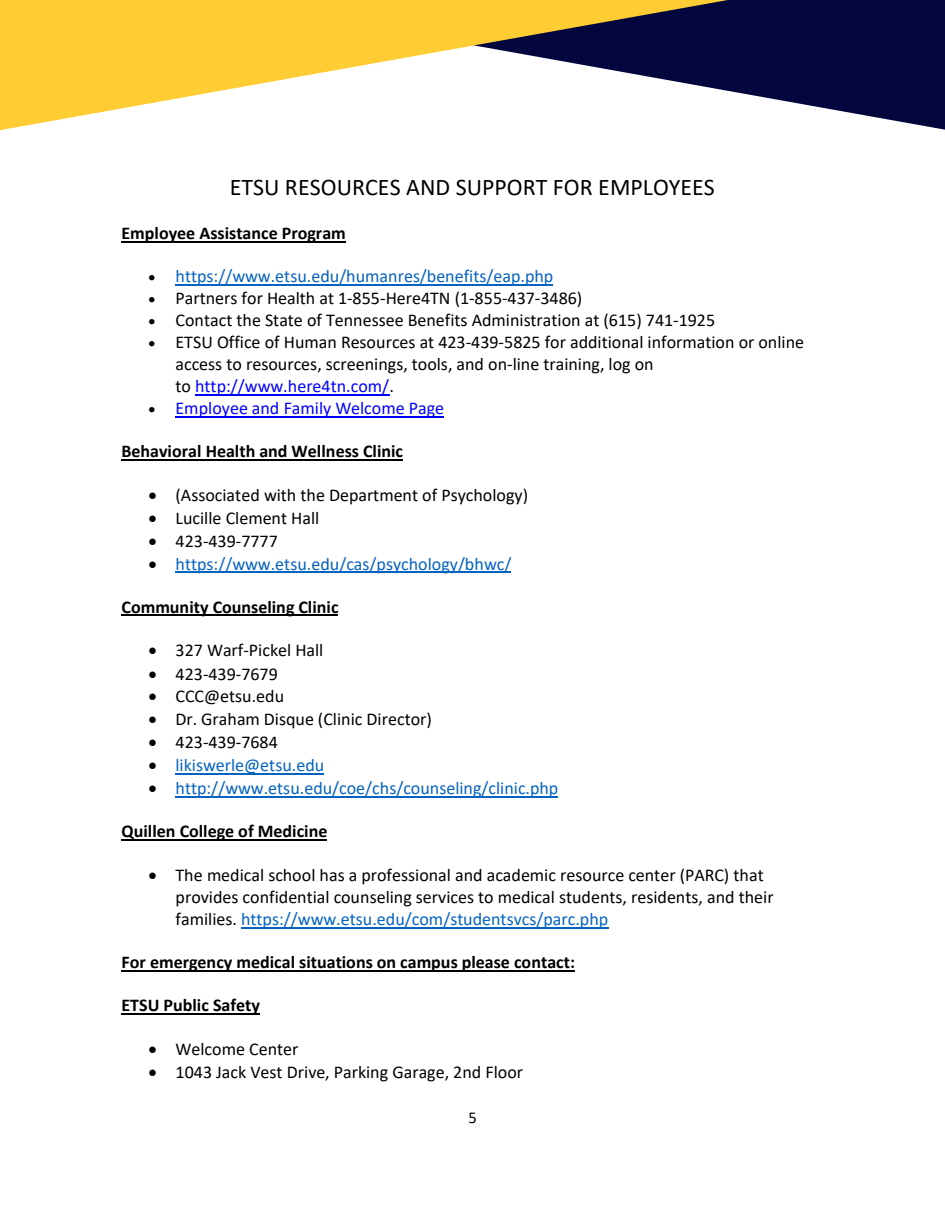
<style>
.page{position:relative;width:945px;height:1215px;background:#fff}
.page>*{position:absolute;margin:0;border:0;box-sizing:border-box;transform-origin:0 0}
.t1{font:24px "Calibri";color:#000}
.t2{font:18px/21.9px "Calibri";color:#000}
.t3{font:700 18px "Calibri";color:#000}
.t4{font:18px/23.2px "Calibri";color:#0563c1}
.t5{font:16.5px "Calibri";color:#000}
.s1{color:#00f}
.s2{color:#0563c1}
</style>
<div class="page">
<hr style="left:122px;top:241px;width:224px;height:1px;background:#000">
<hr style="left:176px;top:284px;width:377px;height:1px;background:#0563c1">
<hr style="left:195px;top:394px;width:194px;height:1px;background:#00f">
<hr style="left:176px;top:416px;width:268px;height:1px;background:#00f">
<hr style="left:122px;top:459px;width:281px;height:1px;background:#000">
<hr style="left:176px;top:572px;width:335px;height:1px;background:#0563c1">
<hr style="left:122px;top:615px;width:216px;height:1px;background:#000">
<hr style="left:176px;top:773px;width:148px;height:1px;background:#0563c1">
<hr style="left:176px;top:796px;width:382px;height:2px;background:#0563c1">
<hr style="left:122px;top:839px;width:205px;height:1px;background:#000">
<hr style="left:241px;top:927px;width:367px;height:1px;background:#0563c1">
<hr style="left:122px;top:970px;width:453px;height:1px;background:#000">
<hr style="left:122px;top:1013px;width:138px;height:1px;background:#000">
<svg style="left:728px;top:0;width:217px;height:130px;fill:#02063d"></svg>
<svg style="left:0;top:0;width:728px;height:130px"></svg>
<h1 class="t1" style="left:230px;top:170px;width:487px">ETSU RESOURCES AND SUPPORT FOR EMPLOYEES</h1>
<p class="t3" style="left:122px;top:221px;width:226px">Employee Assistance Program</p>
<p class="t4" style="left:176px;top:264px;width:379px">https://www.etsu.edu/humanres/benefits/eap.php</p>
<p class="t2" style="left:175px;top:287px;width:630px">Partners for Health at 1-855-Here4TN (1-855-437-3486)<br>Contact the State of Tennessee Benefits Administration at (615) 741-1925<br>ETSU Office of Human Resources at 423-439-5825 for additional information or online access to resources, screenings, tools, and on-line training, log on<br>to <span class="s1">http://www.here4tn.com/</span>.<br><span class="s1">Employee and Family Welcome Page</span></p>
<p class="t3" style="left:122px;top:438px;width:283px">Behavioral Health and Wellness Clinic</p>
<p class="t2" style="left:176px;top:483px;width:354px;line-height:23px">(Associated with the Department of Psychology)<br>Lucille Clement Hall<br>423-439-7777</p>
<p class="t4" style="left:176px;top:552px;width:337px">https://www.etsu.edu/cas/psychology/bhwc/</p>
<p class="t3" style="left:122px;top:594px;width:219px">Community Counseling Clinic</p>
<p class="t2" style="left:176px;top:639px;width:258px;line-height:23px">327 Warf-Pickel Hall<br>423-439-7679<br>CCC@etsu.edu<br>Dr. Graham Disque (Clinic Director)<br>423-439-7684</p>
<p class="t4" style="left:176px;top:753px;width:384px">likiswerle@etsu.edu http://www.etsu.edu/coe/chs/counseling/clinic.php</p>
<p class="t3" style="left:122px;top:818px;width:207px">Quillen College of Medicine</p>
<p class="t2" style="left:176px;top:864px;width:600px">The medical school has a professional and academic resource center (PARC) that provides confidential counseling services to medical students, residents, and their families. <span class="s2">https://www.etsu.edu/com/studentsvcs/parc.php</span></p>
<p class="t3" style="left:122px;top:949px;width:455px">For emergency medical situations on campus please contact:</p>
<p class="t3" style="left:122px;top:992px;width:140px">ETSU Public Safety</p>
<p class="t2" style="left:176px;top:1037px;width:349px;line-height:23.1px">Welcome Center<br>1043 Jack Vest Drive, Parking Garage, 2nd Floor</p>
<p class="t5" style="left:468px;top:1106px;width:10px">5</p>
</div>
